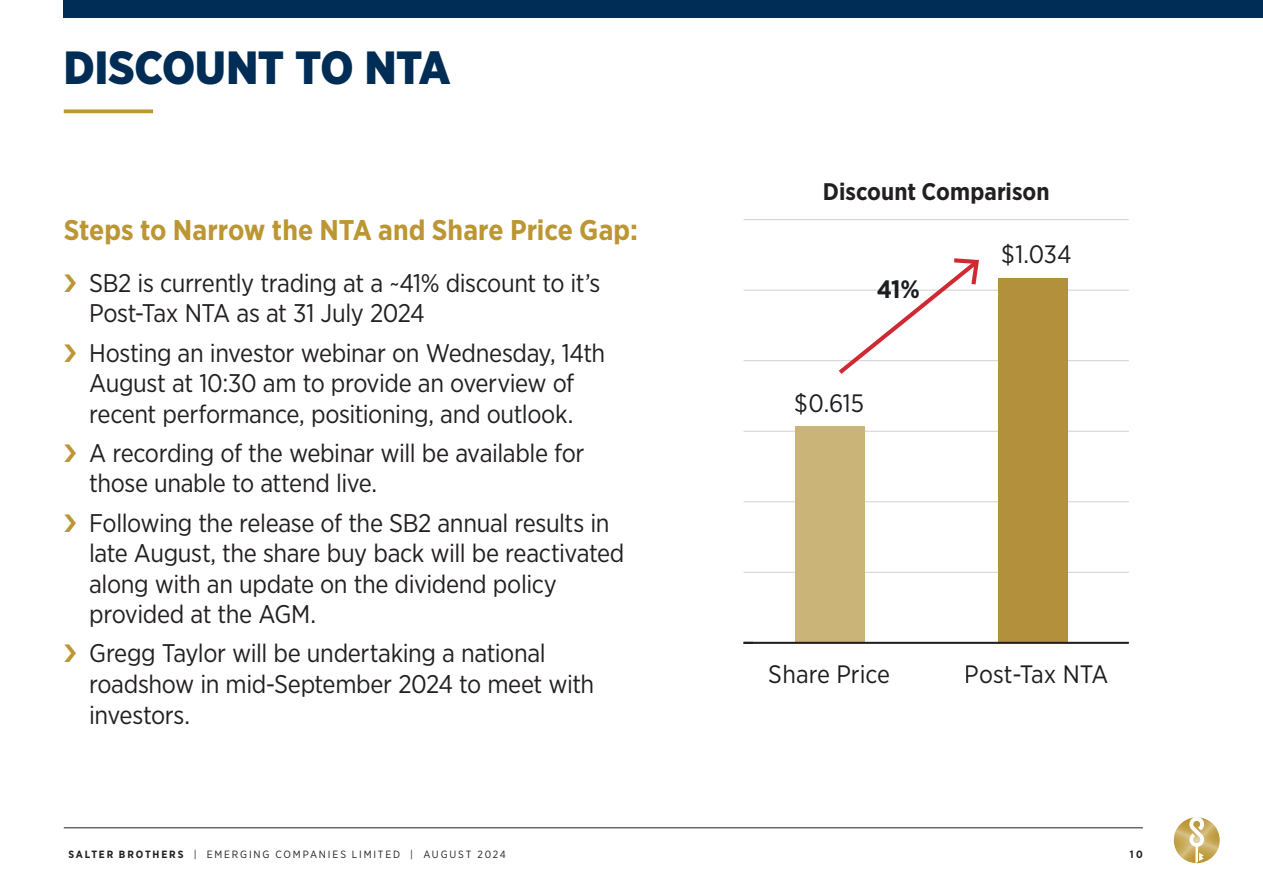
<style>
.page{position:relative;width:1263px;height:893px;background:#fff}
.page>*{position:absolute;margin:0;border:0;box-sizing:border-box;transform-origin:0 0}
.t1{font:900 46.5px "Gotham Narrow";letter-spacing:-.01em;color:#002d55}
.t2{font:700 28.5px "Gotham Narrow";color:#bb9632}
.t3{font:25.5px/30.6px "Gotham Narrow";letter-spacing:-.015em;color:#231f20}
.t4{font:25.2px "Gotham Narrow";color:#1b1d20}
.t5{font:700 25.2px "Gotham Narrow";color:#1b1d20}
.t6{font:700 24px "Gotham Narrow";color:#231f20}
.t7{font:10.5px "Gotham Narrow";letter-spacing:.175em;color:#231f20}
.t8{font:700 10.5px "Gotham Narrow";color:#231f20}
.s1{font-weight:700}
</style>
<div class="page">
<svg style="left:1174px;top:817px;width:46px;height:46px"></svg>
<div style="left:64px;top:0;width:1199px;height:17px;background:#002d55"></div>
<hr style="left:64px;top:827px;width:1079px;height:1px;background:#231f20">
<svg style="left:64px;top:109px;width:89px;height:4px"></svg>
<hr style="left:743px;top:572px;width:386px;height:1px;background:#cfd1d0">
<hr style="left:743px;top:501px;width:386px;height:1px;background:#cfd1d0">
<hr style="left:743px;top:431px;width:386px;height:1px;background:#cfd1d0">
<hr style="left:743px;top:360px;width:386px;height:1px;background:#cfd1d0">
<hr style="left:743px;top:290px;width:386px;height:1px;background:#cfd1d0">
<hr style="left:743px;top:219px;width:386px;height:1px;background:#cfd1d0">
<div style="left:999px;top:278px;width:69px;height:365px;background:#b3913c"></div>
<div style="left:795px;top:426px;width:69px;height:217px;background:#cab477"></div>
<hr style="left:743px;top:642px;width:386px;height:2px;background:#231f20">
<svg style="left:834px;top:258px;width:147px;height:116px"></svg>
<h1 class="t1" style="left:64px;top:37px;width:388px">DISCOUNT TO NTA</h1>
<p class="t2" style="left:64px;top:212px;width:576px">Steps to Narrow the NTA and Share Price Gap:</p>
<p class="t3" style="left:89px;top:267px;width:513px">SB2 is currently trading at a ~41% discount to it’s<br>Post-Tax NTA as at 31 July 2024</p>
<p class="t3" style="left:89px;top:337px;width:517px">Hosting an investor webinar on Wednesday, 14th<br>August at 10:30 am to provide an overview of recent performance, positioning, and outlook.</p>
<p class="t3" style="left:89px;top:437px;width:497px">A recording of the webinar will be available for those unable to attend live.</p>
<p class="t3" style="left:89px;top:507px;width:537px">Following the release of the SB2 annual results in late August, the share buy back will be reactivated along with an update on the dividend policy provided at the AGM.</p>
<p class="t3" style="left:89px;top:638px;width:507px">Gregg Taylor will be undertaking a national roadshow in mid-September 2024 to meet with investors.</p>
<p class="t6" style="left:823px;top:176px;width:228px">Discount Comparison</p>
<p class="t5" style="left:876px;top:273px;width:45px">41%</p>
<p class="t4" style="left:795px;top:388px;width:71px">$0.615</p>
<p class="t4" style="left:1002px;top:238px;width:71px">$1.034</p>
<p class="t4" style="left:769px;top:658px;width:123px">Share Price</p>
<p class="t4" style="left:965px;top:658px;width:145px">Post-Tax NTA</p>
<p class="t7" style="left:68px;top:848px;width:439px"><span class="s1">SALTER BROTHERS</span> | EMERGING COMPANIES LIMITED | AUGUST 2024</p>
<p class="t8" style="left:1130px;top:847px;width:14px">10</p>
</div>
